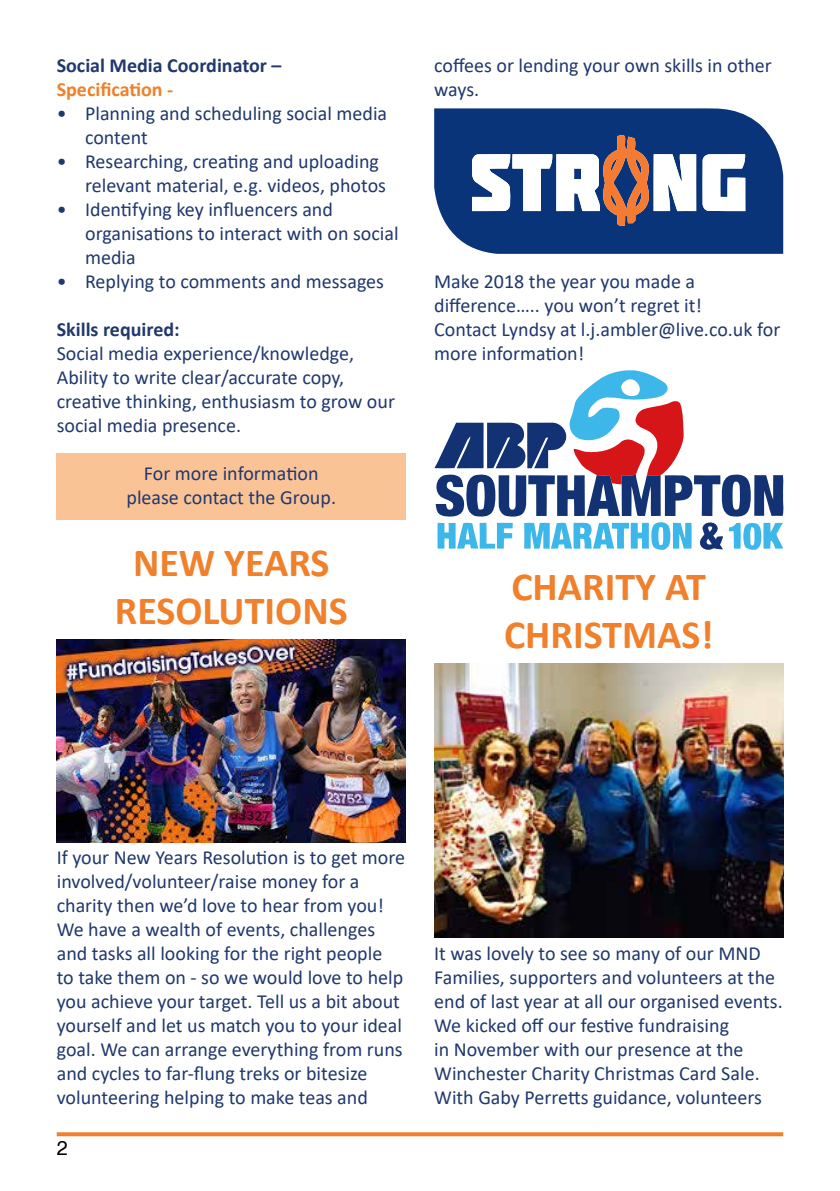
<style>
.page{position:relative;width:840px;height:1191px;background:#fff}
.page>*{position:absolute;margin:0;border:0;box-sizing:border-box;transform-origin:0 0}
.t1{font:700 40px/48px "Calibri";color:#f0802b;text-align:center}
.t2{font:20px/24px "Calibri";color:#20386d}
.t3{font:700 20px "Calibri";color:#20386d}
.t4{font:700 20px "Calibri";color:#f0802b}
.t5{font:20px "Helvetica";color:#000}
</style>
<div class="page">
<svg style="left:57px;top:1132px;width:725px;height:4px;background:#f18839"></svg>
<div style="left:57px;top:453px;width:348px;height:67px;background:#fac396"></div>
<img style="left:57px;top:639px;width:348px;height:203px">
<svg style="left:434px;top:108px;width:348px;height:146px;background:#1d4485"></svg>
<svg style="left:470px;top:133px;width:225px;height:94px"></svg>
<svg style="left:701px;top:154px;width:44px;height:57px"></svg>
<svg style="left:434px;top:370px;width:348px;height:179px"></svg>
<img style="left:434px;top:663px;width:348px;height:274px">
<p class="t3" style="left:57px;top:51px;width:226px">Social Media Coordinator –</p>
<p class="t4" style="left:57px;top:75px;width:118px">Specification -</p>
<p class="t2" style="left:85px;top:101px;width:303px;text-indent:-28px">• Planning and scheduling social media content</p>
<p class="t2" style="left:85px;top:149px;width:302px;text-indent:-28px">• Researching, creating and uploading relevant material, e.g. videos, photos</p>
<p class="t2" style="left:85px;top:197px;width:315px;text-indent:-28px">• Identifying key influencers and organisations to interact with on social media</p>
<p class="t2" style="left:57px;top:269px;width:328px">• Replying to comments and messages</p>
<p class="t3" style="left:57px;top:315px;width:124px">Skills required:</p>
<p class="t2" style="left:57px;top:341px;width:339px">Social media experience/knowledge, Ability to write clear/accurate copy, creative thinking, enthusiasm to grow our social media presence.</p>
<p class="t2" style="left:126px;top:461px;width:211px;text-align:center">For more information please contact the Group.</p>
<h1 class="t1" style="left:115px;top:538px;width:234px">NEW YEARS<br>RESOLUTIONS</h1>
<p class="t2" style="left:434px;top:53px;width:339px">coffees or lending your own skills in other ways.</p>
<p class="t2" style="left:434px;top:269px;width:347px">Make 2018 the year you made a difference….. you won’t regret it!<br>Contact Lyndsy at l.j.ambler@live.co.uk for more information!</p>
<h1 class="t1" style="left:504px;top:562px;width:211px;text-align:left">CHARITY AT<br>CHRISTMAS!</h1>
<p class="t2" style="left:57px;top:845px;width:350px">If your New Years Resolution is to get more involved/volunteer/raise money for a charity then we’d love to hear from you!<br>We have a wealth of events, challenges and tasks all looking for the right people<br>to take them on - so we would love to help you achieve your target. Tell us a bit about yourself and let us match you to your ideal goal. We can arrange everything from runs and cycles to far-flung treks or bitesize volunteering helping to make teas and</p>
<p class="t5" style="left:57px;top:1135px;width:13px">2</p>
<p class="t2" style="left:434px;top:941px;width:350px">It was lovely to see so many of our MND Families, supporters and volunteers at the end of last year at all our organised events.<br>We kicked off our festive fundraising<br>in November with our presence at the Winchester Charity Christmas Card Sale.<br>With Gaby Perretts guidance, volunteers</p>
</div>
